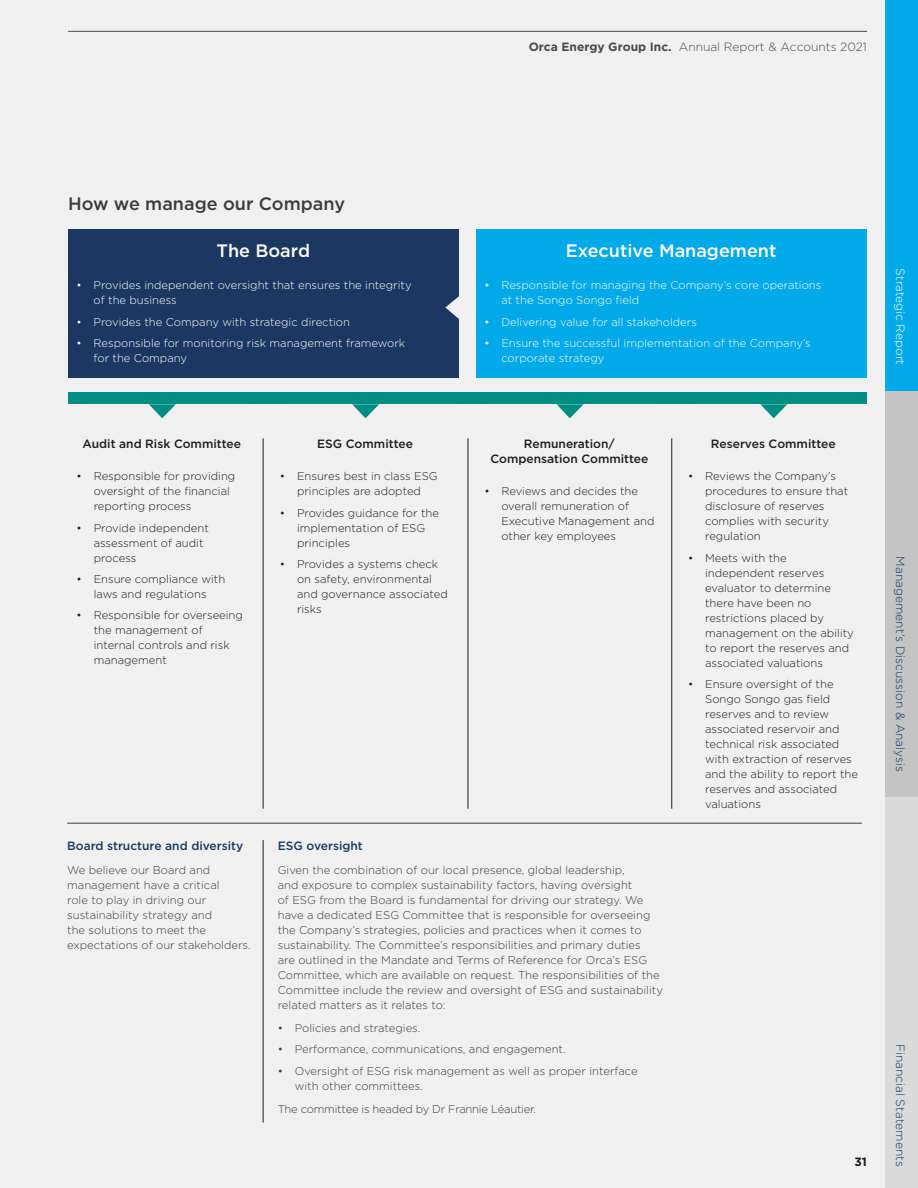
<style>
.page{position:relative;width:918px;height:1188px;background:#f0f0f0}
.page>*{position:absolute;margin:0;border:0;box-sizing:border-box;transform-origin:0 0}
.t1{font:500 18px "Gotham HTF";color:#fff}
.t2{font:500 18px "Gotham HTF";color:#3c3c3b}
.t3{font:500 12px/15px "Gotham HTF";color:#1d1d1b;text-align:center}
.t4{font:300 12px "Gotham HTF";color:#1a3861}
.t5{font:300 12px "Gotham HTF";color:#4a4a49}
.t6{font:500 12px "Gotham HTF";color:#1a3861}
.t7{font:300 12px "Gotham HTF";color:#fff}
.t8{font:700 12px "Gotham HTF";color:#1d1d1b}
.t9{font:300 11.25px/15px "Gotham HTF";color:#1d1d1b}
.t10{font:300 11.25px/15px "Gotham HTF";color:#3c3c3b}
.t11{font:300 11.25px/15px "Gotham HTF";color:#fff}
.t12{font:300 11.25px "Gotham HTF";letter-spacing:-.02em;color:#3c3c3b}
.s1{font-weight:700}
</style>
<div class="page">
<div style="left:68px;top:230px;width:391px;height:148px;background:#1a3861"></div>
<div style="left:476px;top:230px;width:390px;height:148px;background:#00a9e8"></div>
<div style="left:68px;top:392px;width:799px;height:12px;background:#008d84"></div>
<svg style="left:149px;top:404px;width:27px;height:14px"></svg>
<svg style="left:352px;top:404px;width:27px;height:14px"></svg>
<svg style="left:556px;top:404px;width:28px;height:14px"></svg>
<svg style="left:760px;top:404px;width:28px;height:14px"></svg>
<svg style="left:445px;top:229px;width:14px;height:90px"></svg>
<hr style="left:263px;top:438px;width:1px;height:371px;background:#1d1d1b">
<hr style="left:468px;top:438px;width:1px;height:371px;background:#1d1d1b">
<hr style="left:672px;top:438px;width:1px;height:371px;background:#1d1d1b">
<hr style="left:67px;top:823px;width:795px;height:1px;background:#3c3c3b">
<hr style="left:263px;top:840px;width:1px;height:283px;background:#1d1d1b">
<hr style="left:68px;top:31px;width:799px;height:1px;background:#4a4a49">
<div style="left:885px;top:0;width:33px;height:390px;background:#00a9e8"></div>
<div style="left:885px;top:391px;width:33px;height:418px;background:#c4c4c4"></div>
<div style="left:885px;top:798px;width:33px;height:390px;background:#dadada"></div>
<p class="t5" style="left:529px;top:40px;width:340px"><span class="s1">Orca Energy Group Inc.</span> Annual Report &amp; Accounts 2021</p>
<h1 class="t2" style="left:68px;top:193px;width:279px">How we manage our Company</h1>
<h1 class="t1" style="left:217px;top:241px;width:95px">The Board</h1>
<p class="t11" style="left:94px;top:278px;width:320px;text-indent:-17px">• Provides independent oversight that ensures the integrity of the business</p>
<p class="t11" style="left:77px;top:314px;width:275px">• Provides the Company with strategic direction</p>
<p class="t11" style="left:94px;top:335px;width:313px;text-indent:-17px">• Responsible for monitoring risk management framework for the Company</p>
<h1 class="t1" style="left:566px;top:241px;width:212px">Executive Management</h1>
<p class="t11" style="left:501px;top:278px;width:322px;text-indent:-17px">• Responsible for managing the Company’s core operations at the Songo Songo field</p>
<p class="t11" style="left:484px;top:314px;width:214px">• Delivering value for all stakeholders</p>
<p class="t11" style="left:501px;top:335px;width:311px;text-indent:-17px">• Ensure the successful implementation of the Company’s corporate strategy</p>
<p class="t7" style="left:907px;top:268px;width:99px;rotate:90deg">Strategic Report</p>
<p class="t3" style="left:82px;top:436px;width:160px">Audit and Risk Committee</p>
<p class="t9" style="left:94px;top:469px;width:143px;text-indent:-17px">• Responsible for providing oversight of the financial reporting process</p>
<p class="t9" style="left:94px;top:520px;width:117px;text-indent:-17px">• Provide independent assessment of audit process</p>
<p class="t9" style="left:77px;top:571px;width:150px;text-align:center">• Ensure compliance with laws and regulations</p>
<p class="t9" style="left:94px;top:608px;width:151px;text-indent:-17px">• Responsible for overseeing the management of internal controls and risk management</p>
<p class="t6" style="left:67px;top:839px;width:178px">Board structure and diversity</p>
<p class="t10" style="left:67px;top:862px;width:185px">We believe our Board and management have a critical<br>role to play in driving our sustainability strategy and<br>the solutions to meet the expectations of our stakeholders.</p>
<p class="t3" style="left:317px;top:436px;width:97px">ESG Committee</p>
<p class="t9" style="left:280px;top:469px;width:159px;text-align:center">• Ensures best in class ESG principles are adopted</p>
<p class="t9" style="left:297px;top:505px;width:144px;text-indent:-17px">• Provides guidance for the implementation of ESG principles</p>
<p class="t9" style="left:297px;top:556px;width:152px;text-indent:-17px">• Provides a systems check on safety, environmental and governance associated risks</p>
<p class="t3" style="left:490px;top:436px;width:160px">Remuneration/<br>Compensation Committee</p>
<p class="t9" style="left:501px;top:484px;width:155px;text-indent:-17px">• Reviews and decides the overall remuneration of<br>Executive Management and other key employees</p>
<p class="t6" style="left:278px;top:839px;width:87px">ESG oversight</p>
<p class="t10" style="left:278px;top:862px;width:387px">Given the combination of our local presence, global leadership,<br>and exposure to complex sustainability factors, having oversight<br>of ESG from the Board is fundamental for driving our strategy. We have a dedicated ESG Committee that is responsible for overseeing the Company’s strategies, policies and practices when it comes to sustainability. The Committee’s responsibilities and primary duties<br>are outlined in the Mandate and Terms of Reference for Orca’s ESG Committee, which are available on request. The responsibilities of the Committee include the review and oversight of ESG and sustainability related matters as it relates to:</p>
<p class="t10" style="left:278px;top:1020px;width:144px">• Policies and strategies.</p>
<p class="t10" style="left:278px;top:1042px;width:289px">• Performance, communications, and engagement.</p>
<p class="t10" style="left:295px;top:1063px;width:344px;text-indent:-17px">• Oversight of ESG risk management as well as proper interface with other committees.</p>
<p class="t12" style="left:278px;top:1103px;width:260px">The committee is headed by Dr Frannie Léautier.</p>
<p class="t3" style="left:711px;top:436px;width:126px">Reserves Committee</p>
<p class="t9" style="left:705px;top:469px;width:145px;text-indent:-17px">• Reviews the Company’s procedures to ensure that disclosure of reserves complies with security regulation</p>
<p class="t9" style="left:705px;top:550px;width:150px;text-indent:-17px">• Meets with the independent reserves evaluator to determine there have been no restrictions placed by management on the ability to report the reserves and associated valuations</p>
<p class="t9" style="left:705px;top:676px;width:154px;text-indent:-17px">• Ensure oversight of the<br>Songo Songo gas field reserves and to review associated reservoir and technical risk associated with extraction of reserves and the ability to report the reserves and associated valuations</p>
<p class="t8" style="left:854px;top:1155px;width:14px">31</p>
<p class="t4" style="left:907px;top:556px;width:217px;rotate:90deg">Management’s Discussion &amp; Analysis</p>
<p class="t4" style="left:907px;top:1044px;width:125px;rotate:90deg">Financial Statements</p>
</div>
